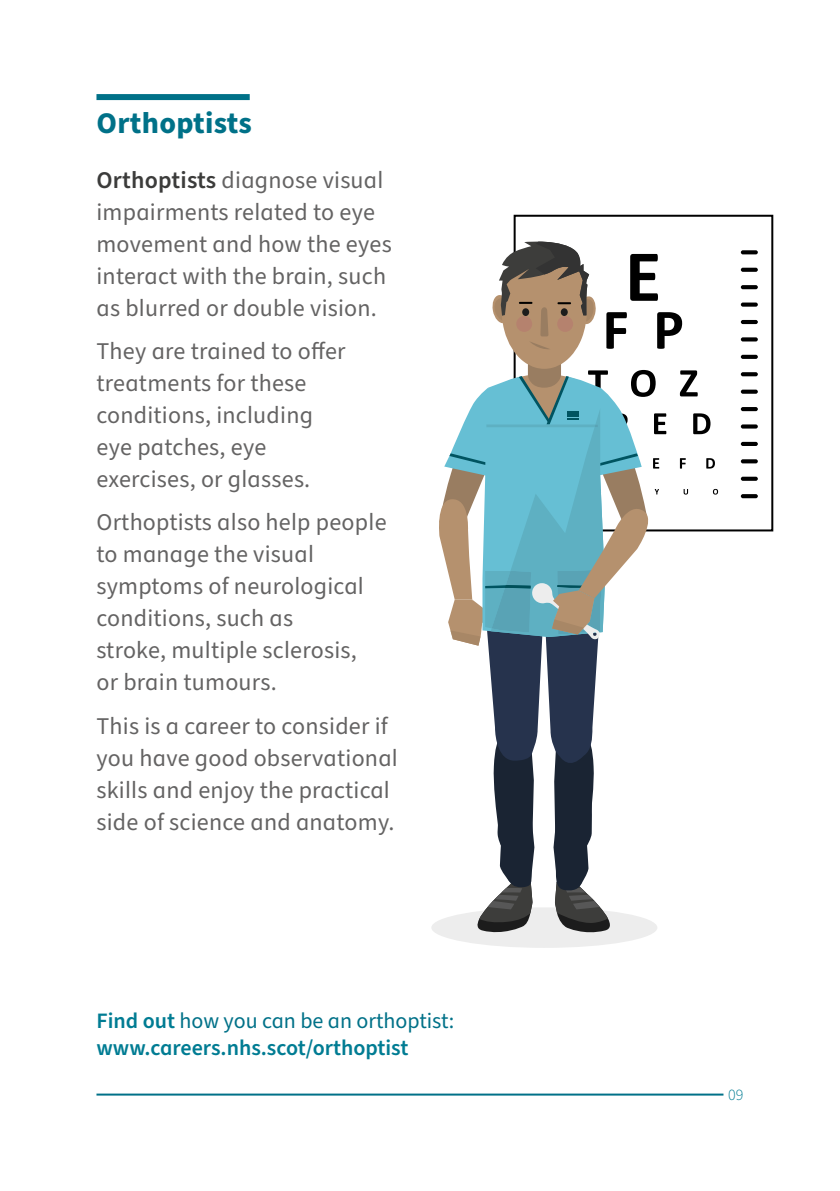
<style>
.page{position:relative;width:840px;height:1191px;background:#fff}
.page>*{position:absolute;margin:0;border:0;box-sizing:border-box;transform-origin:0 0}
.t1{font:700 30px "Source Sans Pro";letter-spacing:.01em;color:#007188}
.t2{font:24px/32px "Source Sans Pro";letter-spacing:.01em;color:#646363}
.t3{font:600 22px/26.4px "Source Sans Pro";color:#007c93}
.t4{font:300 16px "Source Sans Pro";color:#007c93}
.s1{font-weight:600;color:#3c3c3b}
.s2{font-weight:400;color:#007188}
</style>
<div class="page">
<hr style="left:96px;top:1093px;width:627px;height:2px;background:#007188">
<svg style="left:656px;top:250px;width:101px;height:248px"></svg>
<div style="left:513px;top:215px;width:259px;height:316px;border:2px solid #000"></div>
<div style="left:96px;top:94px;width:153px;height:6px;background:#007188"></div>
<div style="left:431px;top:907px;width:226px;height:41px;background:#ededed;border-radius:50%"></div>
<svg style="left:436px;top:241px;width:220px;height:694px"></svg>
<p class="t1" style="left:96px;top:102px;width:157px">Orthoptists</p>
<p class="t2" style="left:96px;top:164px;width:297px"><span class="s1">Orthoptists</span> diagnose visual impairments related to eye movement and how the eyes interact with the brain, such as blurred or double vision.</p>
<p class="t2" style="left:96px;top:336px;width:250px">They are trained to offer treatments for these conditions, including eye patches, eye exercises, or glasses.</p>
<p class="t2" style="left:96px;top:507px;width:291px">Orthoptists also help people to manage the visual symptoms of neurological conditions, such as<br>stroke, multiple sclerosis,<br>or brain tumours.</p>
<p class="t2" style="left:96px;top:710px;width:303px">This is a career to consider if you have good observational skills and enjoy the practical side of science and anatomy.</p>
<p class="t3" style="left:96px;top:1008px;width:359px">Find out <span class="s2">how you can be an orthoptist: </span>www.careers.nhs.scot/orthoptist</p>
<p class="t4" style="left:727px;top:1083px;width:17px">09</p>
</div>
